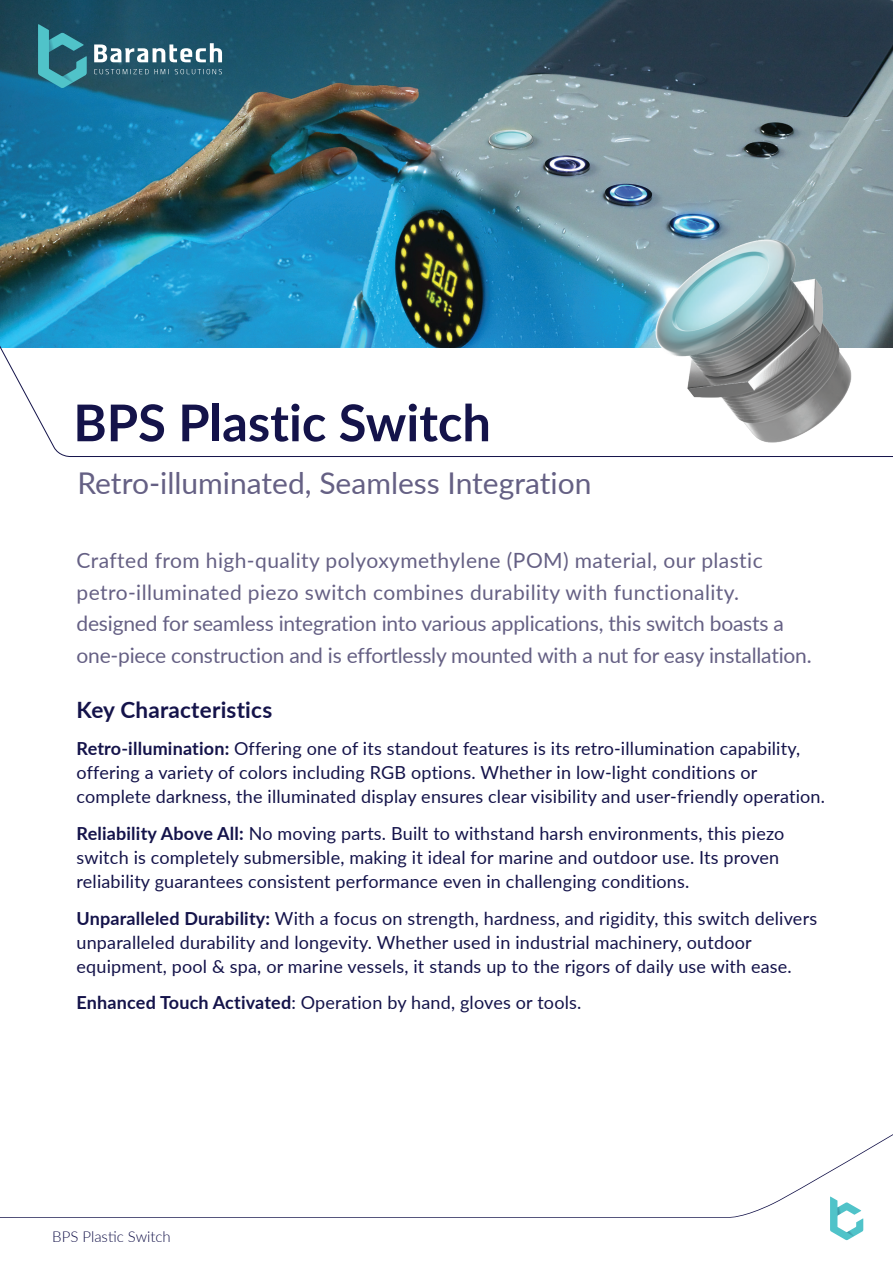
<style>
.page{position:relative;width:893px;height:1263px;background:#fff}
.page>*{position:absolute;margin:0;border:0;box-sizing:border-box;transform-origin:0 0}
.t1{font:700 50.7px "Lato";color:#14134a}
.t2{font:30px "Lato";color:#656084}
.t3{font:700 22.5px "Lato";letter-spacing:.01em;color:#14134a}
.t4{font:21px/31.5px "Lato";letter-spacing:-.01em;color:#656084}
.t5{font:18px/24px "Lato";letter-spacing:.01em;color:#14134a}
.t6{font:300 15px "Lato";color:#14134a}
.s1{font-weight:700}
</style>
<div class="page">
<img style="left:0;top:0;width:893px;height:107px">
<svg style="left:0;top:1134px;width:893px;height:107px"></svg>
<svg style="left:830px;top:1196px;width:33px;height:44px"></svg>
<img style="left:0;top:107px;width:893px;height:350px">
<svg style="left:94px;top:43px;width:128px;height:19px"></svg>
<svg style="left:94px;top:69px;width:128px;height:5px"></svg>
<svg style="left:38px;top:24px;width:49px;height:64px"></svg>
<img style="left:631px;top:218px;width:248px;height:239px">
<h1 class="t1" style="left:73px;top:385px;width:419px">BPS Plastic Switch</h1>
<h2 class="t2" style="left:77px;top:461px;width:516px">Retro-illuminated, Seamless Integration</h2>
<p class="t4" style="left:77px;top:544px;width:737px">Crafted from high-quality polyoxymethylene (POM) material, our plastic petro-illuminated piezo switch combines durability with functionality. designed for seamless integration into various applications, this switch boasts a one-piece construction and is effortlessly mounted with a nut for easy installation.</p>
<p class="t3" style="left:77px;top:694px;width:197px">Key Characteristics</p>
<p class="t5" style="left:77px;top:736px;width:750px"><span class="s1">Retro-illumination:</span> Offering one of its standout features is its retro-illumination capability, offering a variety of colors including RGB options. Whether in low-light conditions or complete darkness, the illuminated display ensures clear visibility and user-friendly operation.</p>
<p class="t5" style="left:77px;top:821px;width:709px"><span class="s1">Reliability Above All:</span> No moving parts. Built to withstand harsh environments, this piezo switch is completely submersible, making it ideal for marine and outdoor use. Its proven reliability guarantees consistent performance even in challenging conditions.</p>
<p class="t5" style="left:77px;top:905px;width:742px"><span class="s1">Unparalleled Durability:</span> With a focus on strength, hardness, and rigidity, this switch delivers unparalleled durability and longevity. Whether used in industrial machinery, outdoor equipment, pool &amp; spa, or marine vessels it, stands up to the rigors of daily use with ease.</p>
<p class="t5" style="left:77px;top:990px;width:506px"><span class="s1">Enhanced Touch Activated</span>: Operation by hand, gloves or tools.</p>
<p class="t6" style="left:52px;top:1226px;width:120px">BPS Plastic Switch</p>
</div>
